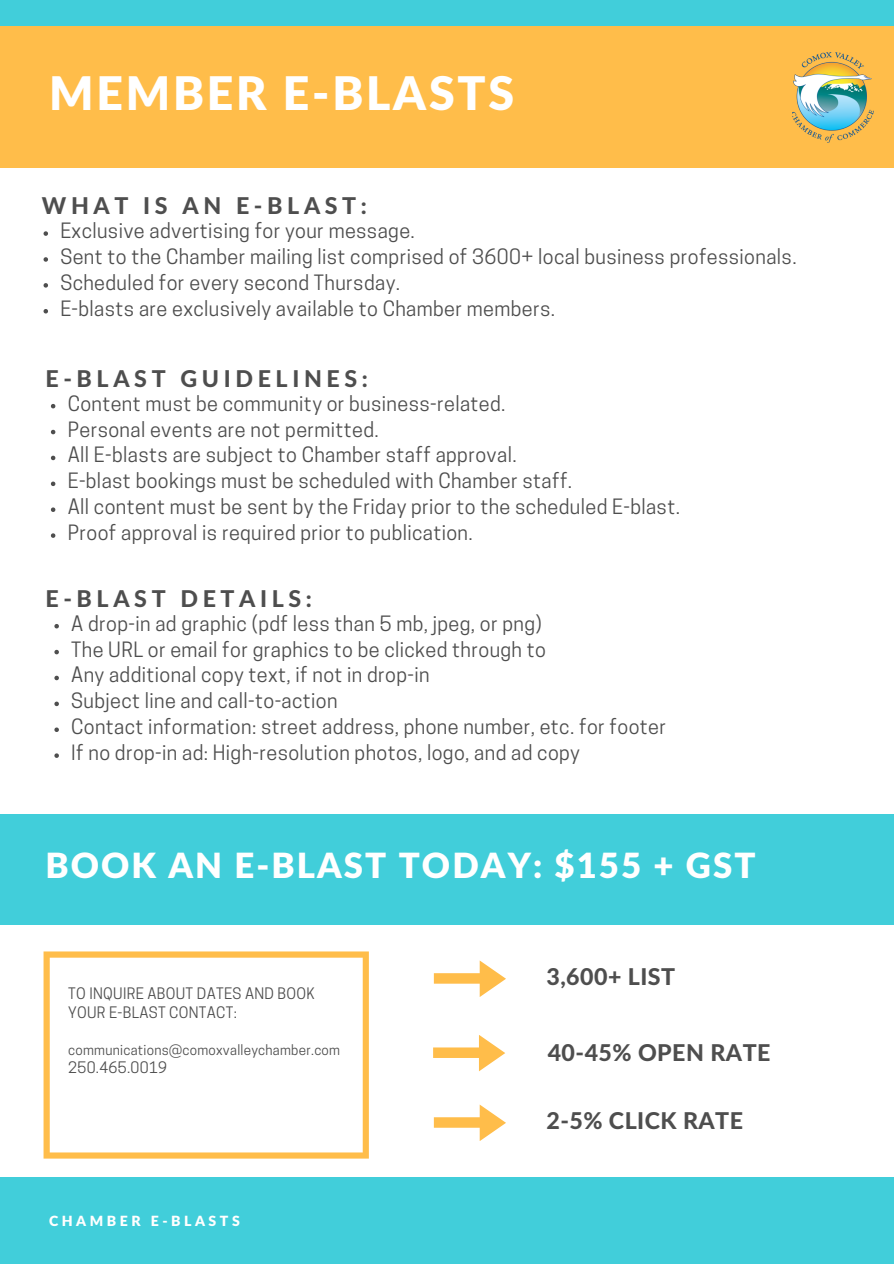
<style>
.page{position:relative;width:894px;height:1264px;background:#fff}
.page>*{position:absolute;margin:0;border:0;box-sizing:border-box;transform-origin:0 0}
.t1{font:900 46.35px "Lato Latin";letter-spacing:.06em;color:#fff}
.t2{font:900 34.8px "Lato Latin";letter-spacing:.06em;color:#fff}
.t3{font:800 23.1px "Lato Latin";letter-spacing:.2em;color:#4e4e4e}
.t4{font:800 23.1px "Lato Latin";letter-spacing:.02em;color:#4e4e4e}
.t5{font:19.8px "Cooper Hewitt";letter-spacing:.02em;color:#4e4e4e}
.t6{font:14.85px/19.2px "Cooper Hewitt";letter-spacing:.02em;color:#4e4e4e}
.t7{font:900 14.1px "Lato Latin";letter-spacing:.25em;color:#fff}
.t8{font:13.5px "Cooper Hewitt";letter-spacing:.02em;color:#4e4e4e}
</style>
<div class="page">
<div style="left:0;top:1177px;width:893px;height:86px;background:#41ceda"></div>
<div style="left:0;top:0;width:893px;height:49px;background:#41ceda"></div>
<div style="left:0;top:26px;width:893px;height:141px;background:#ffbd4a"></div>
<div style="left:0;top:814px;width:893px;height:110px;background:#41ceda"></div>
<svg style="left:43px;top:231px;width:5px;height:5px"></svg>
<svg style="left:43px;top:257px;width:5px;height:5px"></svg>
<svg style="left:43px;top:283px;width:5px;height:4px"></svg>
<svg style="left:43px;top:309px;width:5px;height:4px"></svg>
<img style="left:792px;top:52px;width:80px;height:90px">
<svg style="left:51px;top:404px;width:4px;height:4px"></svg>
<svg style="left:51px;top:430px;width:4px;height:4px"></svg>
<svg style="left:51px;top:455px;width:4px;height:5px"></svg>
<svg style="left:51px;top:481px;width:4px;height:5px"></svg>
<svg style="left:51px;top:507px;width:4px;height:5px"></svg>
<svg style="left:51px;top:533px;width:4px;height:5px"></svg>
<svg style="left:44px;top:951px;width:325px;height:207px"></svg>
<svg style="left:54px;top:624px;width:5px;height:4px"></svg>
<svg style="left:54px;top:650px;width:5px;height:4px"></svg>
<svg style="left:54px;top:675px;width:5px;height:5px"></svg>
<svg style="left:54px;top:701px;width:5px;height:5px"></svg>
<svg style="left:54px;top:727px;width:5px;height:5px"></svg>
<svg style="left:54px;top:753px;width:5px;height:5px"></svg>
<svg style="left:434px;top:960px;width:72px;height:37px"></svg>
<svg style="left:433px;top:1035px;width:72px;height:36px"></svg>
<svg style="left:434px;top:1104px;width:72px;height:37px"></svg>
<p class="t1" style="left:49px;top:72px;width:466px">MEMBER E-BLASTS</p>
<p class="t3" style="left:42px;top:196px;width:326px">WHAT IS AN E-BLAST:</p>
<p class="t5" style="left:60px;top:223px;width:356px">Exclusive advertising for your message.</p>
<p class="t5" style="left:60px;top:249px;width:737px">Sent to the Chamber mailing list comprised of 3600+ local business professionals.</p>
<p class="t5" style="left:60px;top:275px;width:341px">Scheduled for every second Thursday.</p>
<p class="t5" style="left:60px;top:301px;width:496px">E-blasts are exclusively available to Chamber members.</p>
<p class="t3" style="left:45px;top:368px;width:324px">E-BLAST GUIDELINES:</p>
<p class="t5" style="left:68px;top:396px;width:439px">Content must be community or business-related.</p>
<p class="t5" style="left:68px;top:421px;width:312px">Personal events are not permitted.</p>
<p class="t5" style="left:68px;top:447px;width:450px">All E-blasts are subject to Chamber staff approval.</p>
<p class="t5" style="left:68px;top:473px;width:506px">E-blast bookings must be scheduled with Chamber staff.</p>
<p class="t5" style="left:68px;top:499px;width:613px">All content must be sent by the Friday prior to the scheduled E-blast.</p>
<p class="t5" style="left:68px;top:525px;width:406px">Proof approval is required prior to publication.</p>
<p class="t3" style="left:45px;top:588px;width:268px">E-BLAST DETAILS:</p>
<p class="t5" style="left:71px;top:616px;width:472px">A drop-in ad graphic (pdf less than 5 mb, jpeg, or png)</p>
<p class="t5" style="left:71px;top:641px;width:476px">The URL or email for graphics to be clicked through to</p>
<p class="t5" style="left:71px;top:667px;width:360px">Any additional copy text, if not in drop-in</p>
<p class="t5" style="left:71px;top:693px;width:268px">Subject line and call-to-action</p>
<p class="t5" style="left:71px;top:719px;width:596px">Contact information: street address, phone number, etc. for footer</p>
<p class="t5" style="left:71px;top:745px;width:510px">If no drop-in ad: High-resolution photos, logo, and ad copy</p>
<p class="t2" style="left:45px;top:850px;width:711px">BOOK AN E-BLAST TODAY: $155 + GST</p>
<p class="t6" style="left:68px;top:985px;width:248px">TO INQUIRE ABOUT DATES AND BOOK<br>YOUR E-BLAST CONTACT:</p>
<p class="t8" style="left:68px;top:1044px;width:273px">communications@comoxvalleychamber.com</p>
<p class="t6" style="left:68px;top:1059px;width:100px">250.465.0019</p>
<p class="t7" style="left:49px;top:1214px;width:192px">CHAMBER E-BLASTS</p>
<p class="t3" style="left:546px;top:966px;width:130px">3,600+ LIST</p>
<p class="t4" style="left:547px;top:1042px;width:224px">40-45% OPEN RATE</p>
<p class="t4" style="left:546px;top:1110px;width:198px">2-5% CLICK RATE</p>
</div>
